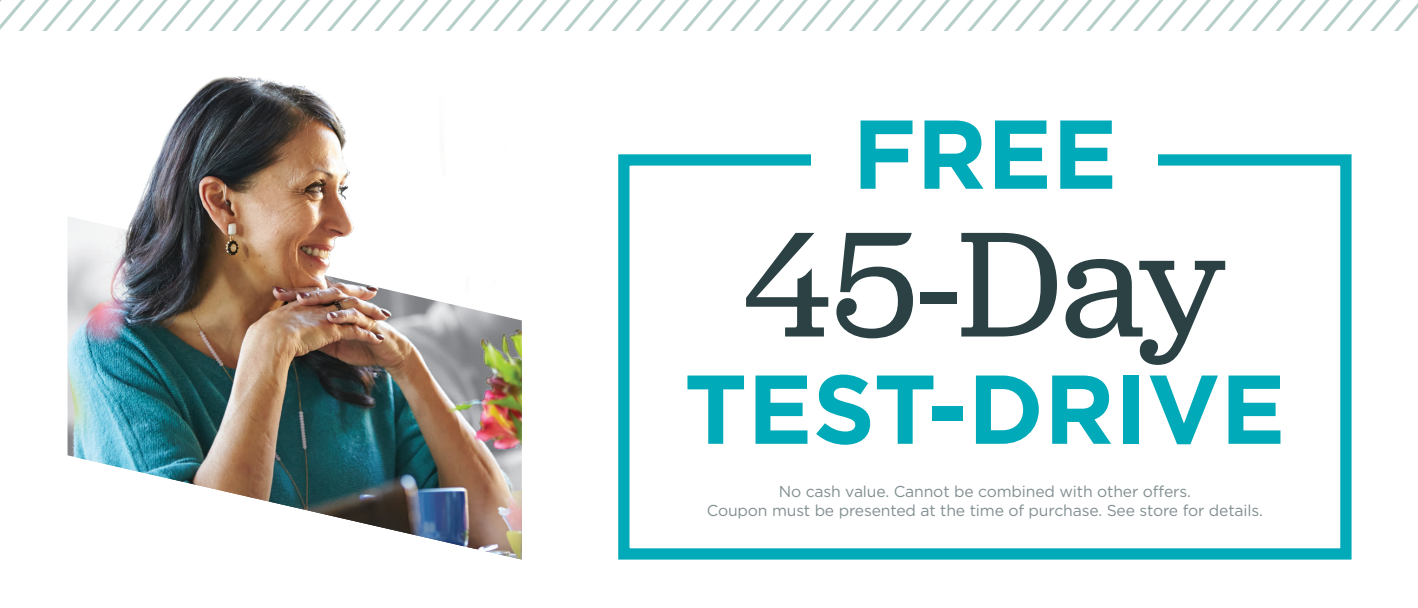
<style>
.page{position:relative;width:1418px;height:608px;background:#fff}
.page>*{position:absolute;margin:0;border:0;box-sizing:border-box;transform-origin:0 0}
.t1{font:155.92px "Jubilat";color:#2b4144}
.t2{font:700 97.42px "Gotham";color:#00aab8}
.t3{font:15.75px/18.9px "Gotham";letter-spacing:-.01em;color:#828f92;text-align:center}
</style>
<div class="page">
<div style="left:618px;top:154px;width:733px;height:405px;border:11px solid #00aab8"></div>
<img style="left:68px;top:30px;width:454px;height:529px">
<div style="left:812px;top:108px;width:346px;height:81px;background:#fff"></div>
<svg style="left:0;top:28px;width:1401px;height:2px"></svg>
<svg style="left:0;top:1px;width:1418px;height:27px"></svg>
<svg style="left:0;top:0;width:1401px;height:1px"></svg>
<p class="t2" style="left:852px;top:98px;width:266px">FREE</p>
<p class="t1" style="left:744px;top:186px;width:483px">45-Day</p>
<p class="t2" style="left:684px;top:353px;width:603px">TEST-DRIVE</p>
<p class="t3" style="left:706px;top:481px;width:558px">No cash value. Cannot be combined with other offers.<br>Coupon must be presented at the time of purchase. See store for details.</p>
</div>
